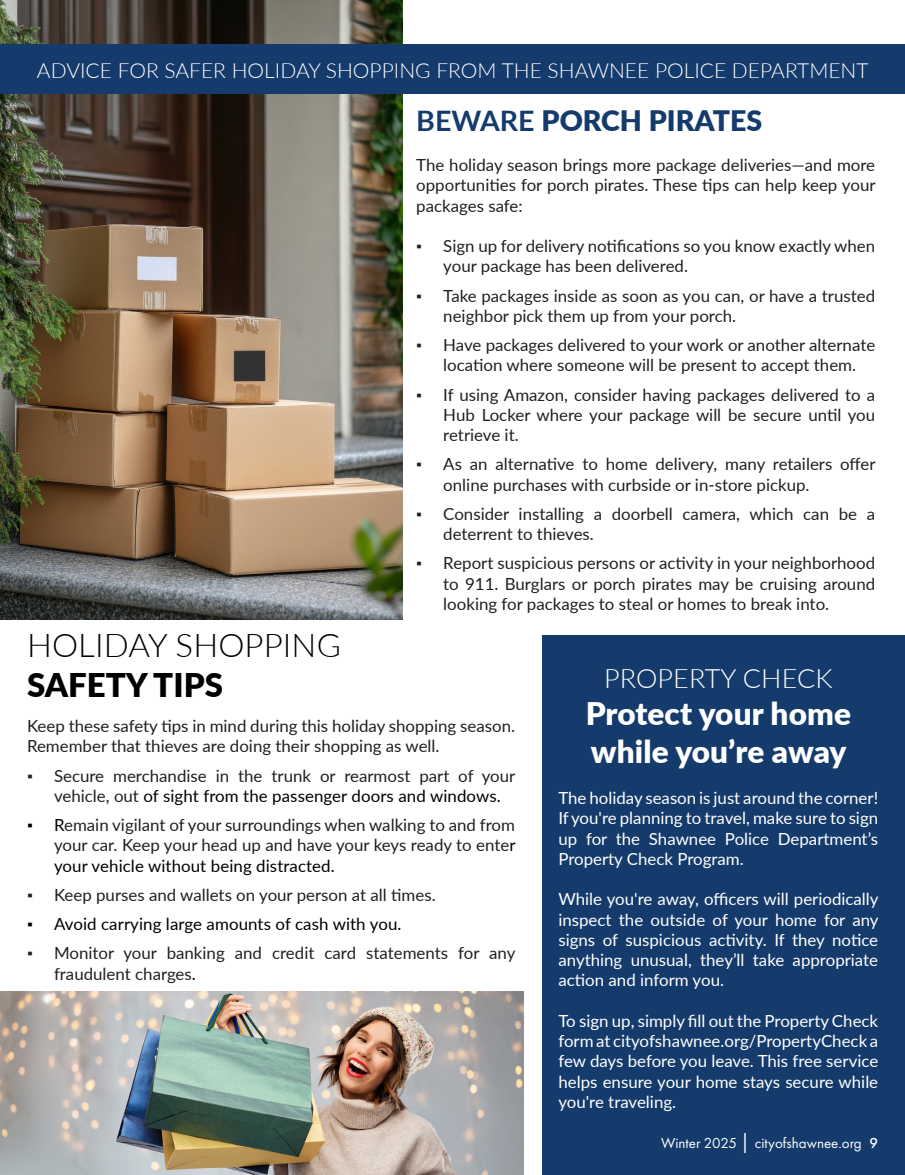
<style>
.page{position:relative;width:905px;height:1175px;background:#fff}
.page>*{position:absolute;margin:0;border:0;box-sizing:border-box;transform-origin:0 0}
.t1{font:300 32.7px "Lato";letter-spacing:.005em;color:#000}
.t2{font:900 32.7px "Lato";color:#000}
.t3{font:900 31.2px "Lato";letter-spacing:.005em;color:#fff}
.t4{font:900 28.2px "Lato";color:#153b6c}
.t5{font:300 26.7px "Lato";letter-spacing:.005em;color:#fff}
.t6{font:300 20.85px "Lato";color:#fff}
.t7{font:16.65px/20.2px "Lato";color:#231f20}
.t8{font:16.65px/20.2px "Lato";color:#fff;text-align:justify}
.t9{font:16.65px "Lato";letter-spacing:.005em;color:#000}
.t10{font:15px "Futura PT";color:#fff}
.s1{font-weight:700}
.s2{font-family:"Times New Roman"}
.s3{color:#000}
.s4{font-family:"Times New Roman";color:#000}
.s5{font-family:"Arial Narrow";font-size:16.5px}
.s6{font-weight:500}
</style>
<div class="page">
<img style="left:0;top:0;width:403px;height:620px">
<div style="left:0;top:44px;width:904px;height:50px;background:#153b6c"></div>
<div style="left:542px;top:635px;width:362px;height:539px;background:#153b6c"></div>
<img style="left:0;top:991px;width:524px;height:183px">
<p class="t6" style="left:37px;top:55px;width:833px">ADVICE FOR SAFER HOLIDAY SHOPPING FROM THE SHAWNEE POLICE DEPARTMENT</p>
<p class="t4" style="left:416px;top:99px;width:347px"><span class="s1">BEWARE</span> PORCH PIRATES</p>
<p class="t7" style="left:416px;top:154px;width:461px;text-align:justify">The holiday season brings more package deliveries—and more opportunities for porch pirates. These tips can help keep your packages safe:</p>
<p class="t7" style="left:443px;top:235px;width:433px;text-indent:-27px"><span class="s2">▪</span> Sign up for delivery notifications so you know exactly when your package has been delivered.</p>
<p class="t7" style="left:443px;top:285px;width:433px;text-indent:-27px"><span class="s2">▪</span> Take packages inside as soon as you can, or have a trusted neighbor pick them up from your porch.</p>
<p class="t7" style="left:416px;top:334px;width:460px;text-align:center"><span class="s2">▪</span> Have packages delivered to your work or another alternate location where someone will be present to accept them.</p>
<p class="t7" style="left:443px;top:384px;width:433px;text-align:justify;text-indent:-27px"><span class="s2">▪</span> If using Amazon, consider having packages delivered to a Hub Locker where your package will be secure until you retrieve it.</p>
<p class="t7" style="left:443px;top:453px;width:434px;text-indent:-27px"><span class="s2">▪</span> As an alternative to home delivery, many retailers offer online purchases with curbside or in-store pickup.</p>
<p class="t7" style="left:443px;top:503px;width:433px;text-indent:-27px"><span class="s2">▪</span> Consider installing a doorbell camera, which can be a deterrent to thieves.</p>
<p class="t7" style="left:443px;top:552px;width:433px;text-align:justify;text-indent:-27px"><span class="s2">▪</span> Report suspicious persons or activity in your neighborhood to 911. Burglars or porch pirates may be cruising around looking for packages to steal or homes to break into.</p>
<p class="t1" style="left:27px;top:622px;width:315px">HOLIDAY SHOPPING</p>
<p class="t2" style="left:27px;top:660px;width:197px">SAFETY TIPS</p>
<p class="t7" style="left:27px;top:715px;width:489px">Keep these safety tips in mind during this holiday shopping season.<br>Remember that thieves are doing their shopping as well.</p>
<p class="t7" style="left:54px;top:764px;width:463px;text-indent:-27px"><span class="s2">▪</span> Secure merchandise in the trunk or rearmost part of your vehicle, out <span class="s3">of sight from the passenger doors and windows.</span></p>
<p class="t7" style="left:54px;top:814px;width:463px;text-align:justify;text-indent:-27px"><span class="s4">▪</span> <span class="s3">R</span>emain vigilant of your surroundings when walking to and from your car. Keep your head up and have your keys ready to ente<span class="s3">r your vehicle without being distracted.</span></p>
<p class="t7" style="left:27px;top:884px;width:410px"><span class="s2">▪</span> Keep purses and wallets on your person at all times.</p>
<p class="t9" style="left:27px;top:912px;width:376px"><span class="s2">▪</span> Avoid carrying large amounts of cash with you.</p>
<p class="t7" style="left:54px;top:942px;width:463px;text-indent:-27px"><span class="s2">▪</span> Monitor your banking and credit card statements for any fraudulent charges<span class="s3">.</span></p>
<p class="t5" style="left:604px;top:659px;width:230px">PROPERTY CHECK</p>
<p class="t3" style="left:585px;top:690px;width:267px">Protect your home</p>
<p class="t3" style="left:591px;top:728px;width:257px">while you’re away</p>
<p class="t8" style="left:558px;top:787px;width:321px">The holiday season is just around the corner!<br>If you're planning to travel, make sure to sign up for the Shawnee Police Department’s Property Check Program.</p>
<p class="t8" style="left:558px;top:888px;width:322px">While you're away, officers will periodically inspect the outside of your home for any signs of suspicious activity. If they notice anything unusual, they’ll take appropriate action and inform you.</p>
<p class="t8" style="left:558px;top:1010px;width:321px">To sign up, simply fill out the Property Check form at cityofshawnee.org/PropertyCheck a few days before you leave. This free service helps ensure your home stays secure while you're traveling.</p>
<p class="t10" style="left:661px;top:1134px;width:218px">Winter 2025 <span class="s5">│</span> cityofshawnee.org <span class="s6">9</span></p>
</div>
